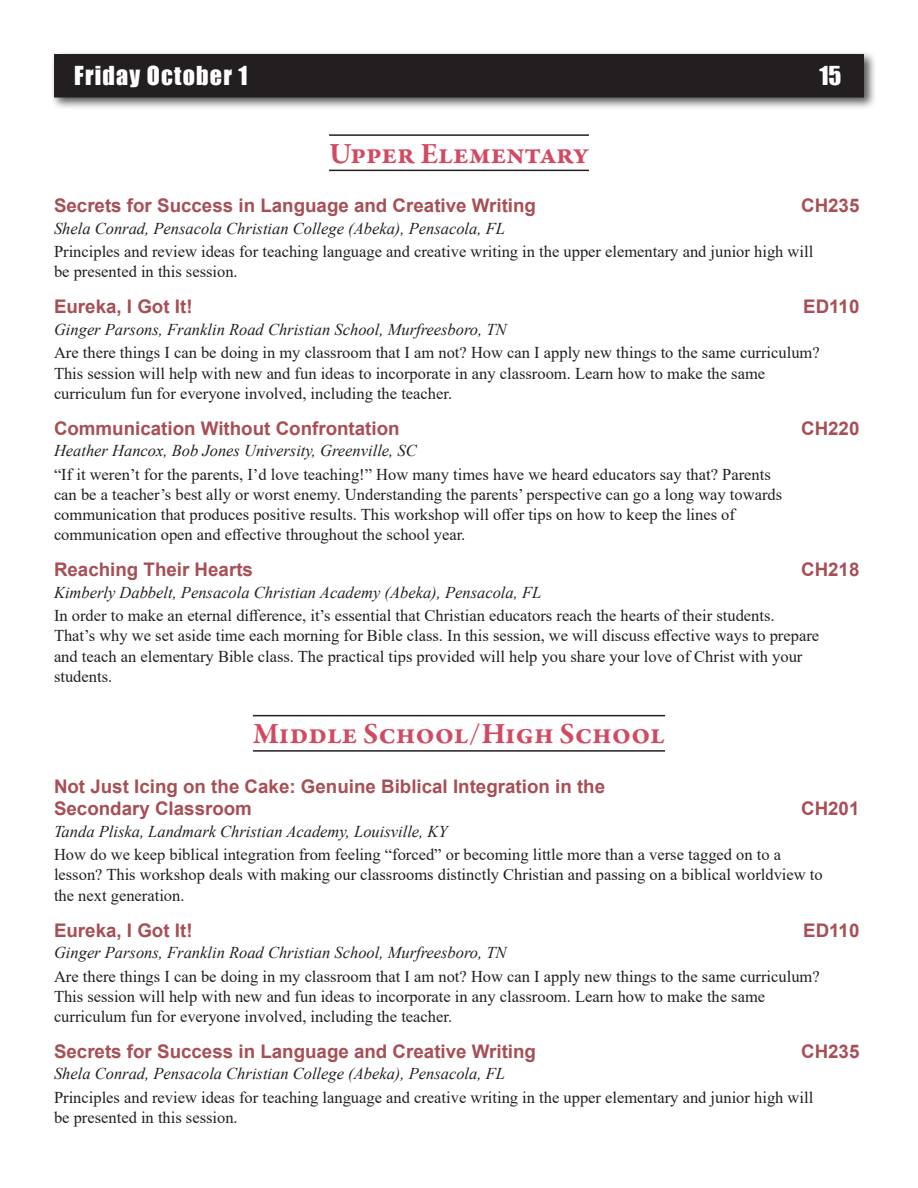
<style>
.page{position:relative;width:918px;height:1188px;background:#fff}
.page>*{position:absolute;margin:0;border:0;box-sizing:border-box;transform-origin:0 0}
.WD_General_Secondary{font:700 30px "Garamond Premr Pro";letter-spacing:-.01em;color:#d24a62}
.t1{font:24px "Impact";letter-spacing:.05em;color:#fff}
.WD_Workshop_Titles{font:700 18.75px/22.5px "Arial";color:#a74f55}
.WD_Body_Copy{font:16.5px/20.2px "Times New Roman";color:#231f20}
.WD_Speakers{font:italic 16.5px "Times New Roman";color:#231f20}
</style>
<div class="page">
<div style="left:51px;top:51px;width:826px;height:59px;background:#231f20;opacity:.75"></div>
<div style="left:55px;top:55px;width:808px;height:42px;background:#231f20"></div>
<div style="left:54px;top:54px;width:810px;height:44px;border:2px solid #231f20"></div>
<hr style="left:329px;top:134px;width:260px;height:2px;background:#231f20">
<hr style="left:329px;top:170px;width:260px;height:1px;background:#231f20">
<hr style="left:253px;top:715px;width:412px;height:1px;background:#231f20">
<hr style="left:253px;top:750px;width:412px;height:2px;background:#231f20">
<h2 class="t1" style="left:74px;top:57px;width:175px">Friday October 1</h2>
<h2 class="t1" style="left:819px;top:57px;width:24px">15</h2>
<p class="WD_General_Secondary" style="left:329px;top:135px;width:261px">Upper Elementary</p>
<p class="WD_Workshop_Titles" style="left:54px;top:195px;width:484px">Secrets for Success in Language and Creative Writing</p>
<p class="WD_Workshop_Titles" style="left:801px;top:195px;width:60px">CH235</p>
<p class="WD_Speakers" style="left:54px;top:217px;width:452px">Shela Conrad, Pensacola Christian College (Abeka), Pensacola, FL</p>
<p class="WD_Body_Copy" style="left:54px;top:241px;width:761px">Principles and review ideas for teaching language and creative writing in the upper elementary and junior high will be presented in this session.</p>
<p class="WD_Workshop_Titles" style="left:54px;top:296px;width:140px">Eureka, I Got It!</p>
<p class="WD_Workshop_Titles" style="left:803px;top:296px;width:58px">ED110</p>
<p class="WD_Speakers" style="left:54px;top:318px;width:454px">Ginger Parsons, Franklin Road Christian School, Murfreesboro, TN</p>
<p class="WD_Body_Copy" style="left:54px;top:342px;width:767px">Are there things I can be doing in my classroom that I am not? How can I apply new things to the same curriculum?<br>This session will help with new and fun ideas to incorporate in any classroom. Learn how to make the same curriculum fun for everyone involved, including the teacher.</p>
<p class="WD_Workshop_Titles" style="left:54px;top:417px;width:347px">Communication Without Confrontation</p>
<p class="WD_Workshop_Titles" style="left:801px;top:417px;width:60px">CH220</p>
<p class="WD_Speakers" style="left:54px;top:439px;width:364px">Heather Hancox, Bob Jones University, Greenville, SC</p>
<p class="WD_Body_Copy" style="left:54px;top:463px;width:730px">“If it weren’t for the parents, I’d love teaching!” How many times have we heard educators say that? Parents can be a teacher’s best ally or worst enemy. Understanding the parents’ perspective can go a long way towards communication that produces positive results. This workshop will offer tips on how to keep the lines of communication open and effective throughout the school year.</p>
<p class="WD_Workshop_Titles" style="left:54px;top:559px;width:201px">Reaching Their Hearts</p>
<p class="WD_Workshop_Titles" style="left:801px;top:559px;width:60px">CH218</p>
<p class="WD_Speakers" style="left:54px;top:581px;width:489px">Kimberly Dabbelt, Pensacola Christian Academy (Abeka), Pensacola, FL</p>
<p class="WD_Body_Copy" style="left:54px;top:605px;width:767px">In order to make an eternal difference, it’s essential that Christian educators reach the hearts of their students.<br>That’s why we set aside time each morning for Bible class. In this session, we will discuss effective ways to prepare and teach an elementary Bible class. The practical tips provided will help you share your love of Christ with your students.</p>
<p class="WD_General_Secondary" style="left:253px;top:716px;width:414px">Middle School/High School</p>
<p class="WD_Workshop_Titles" style="left:54px;top:775px;width:553px">Not Just Icing on the Cake: Genuine Biblical Integration in the<br>Secondary Classroom</p>
<p class="WD_Workshop_Titles" style="left:801px;top:798px;width:60px">CH201</p>
<p class="WD_Speakers" style="left:54px;top:820px;width:395px">Tanda Pliska, Landmark Christian Academy, Louisville, KY</p>
<p class="WD_Body_Copy" style="left:54px;top:844px;width:770px">How do we keep biblical integration from feeling “forced” or becoming little more than a verse tagged on to a lesson? This workshop deals with making our classrooms distinctly Christian and passing on a biblical worldview to the next generation.</p>
<p class="WD_Workshop_Titles" style="left:54px;top:919px;width:140px">Eureka, I Got It!</p>
<p class="WD_Workshop_Titles" style="left:803px;top:919px;width:58px">ED110</p>
<p class="WD_Speakers" style="left:54px;top:941px;width:454px">Ginger Parsons, Franklin Road Christian School, Murfreesboro, TN</p>
<p class="WD_Body_Copy" style="left:54px;top:965px;width:767px">Are there things I can be doing in my classroom that I am not? How can I apply new things to the same curriculum?<br>This session will help with new and fun ideas to incorporate in any classroom. Learn how to make the same curriculum fun for everyone involved, including the teacher.</p>
<p class="WD_Workshop_Titles" style="left:54px;top:1040px;width:484px">Secrets for Success in Language and Creative Writing</p>
<p class="WD_Workshop_Titles" style="left:801px;top:1040px;width:60px">CH235</p>
<p class="WD_Speakers" style="left:54px;top:1062px;width:452px">Shela Conrad, Pensacola Christian College (Abeka), Pensacola, FL</p>
<p class="WD_Body_Copy" style="left:54px;top:1087px;width:761px">Principles and review ideas for teaching language and creative writing in the upper elementary and junior high will be presented in this session.</p>
</div>
